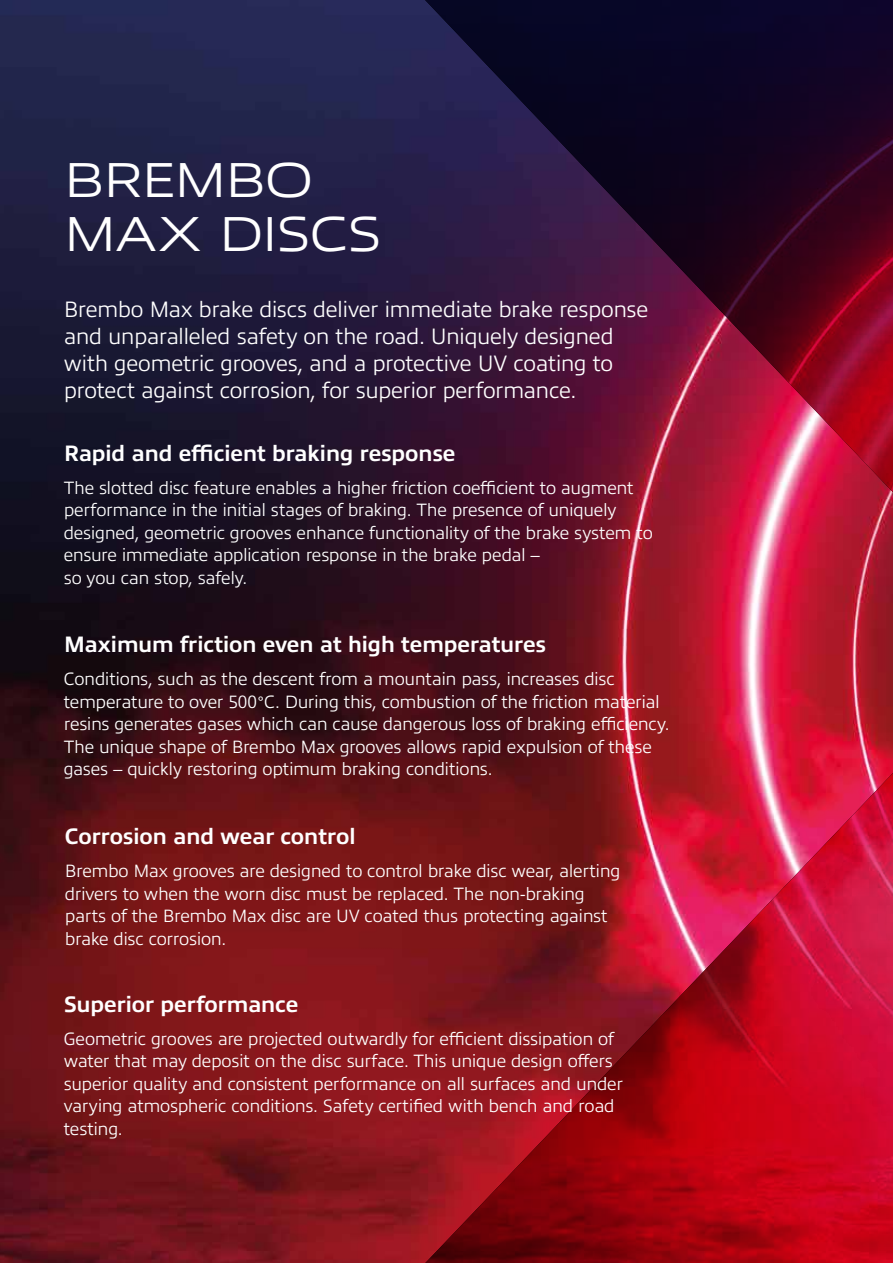
<style>
.page{position:relative;width:893px;height:1263px;background:#fff}
.page>*{position:absolute;margin:0;border:0;box-sizing:border-box;transform-origin:0 0}
.t1{font:300 49.5px/54px "Allumi Pro Extended";letter-spacing:-.025em;color:#fff}
.t2{font:300 22.5px/27px "Allumi Pro";letter-spacing:-.02em;color:#fff}
.t3{font:700 22.5px "Allumi Pro";letter-spacing:-.015em;color:#fff}
.t4{font:300 18px/22.5px "Allumi Pro";letter-spacing:-.02em;color:#fff}
</style>
<div class="page">
<img style="left:0;top:0;width:301px;height:1263px">
<svg style="left:301px;top:0;width:122px;height:1263px;background:#4d172a"></svg>
<img style="left:423px;top:0;width:470px;height:1263px">
<img style="left:757px;top:174px;width:136px;height:1071px">
<h1 class="t1" style="left:64px;top:149px;width:320px">BREMBO<br>MAX DISCS</h1>
<p class="t2" style="left:64px;top:294px;width:586px">Brembo Max brake discs deliver immediate brake response and unparalleled safety on the road. Uniquely designed with geometric grooves, and a protective UV coating to protect against corrosion, for superior performance.</p>
<p class="t3" style="left:64px;top:436px;width:393px">Rapid and efficient braking response</p>
<p class="t4" style="left:64px;top:475px;width:590px">The slotted disc feature enables a higher friction coefficient to augment performance in the initial stages of braking. The presence of uniquely designed, geometric grooves enhance functionality of the brake system to ensure immediate application response in the brake pedal –<br>so you can stop, safely.</p>
<p class="t3" style="left:64px;top:628px;width:484px">Maximum friction even at high temperatures</p>
<p class="t4" style="left:64px;top:666px;width:607px">Conditions, such as the descent from a mountain pass, increases disc temperature to over 500°C. During this, combustion of the friction material resins generates gases which can cause dangerous loss of braking efficiency.<br>The unique shape of Brembo Max grooves allows rapid expulsion of these gases – quickly restoring optimum braking conditions.</p>
<p class="t3" style="left:65px;top:820px;width:292px">Corrosion and wear control</p>
<p class="t4" style="left:65px;top:858px;width:557px">Brembo Max grooves are designed to control brake disc wear, alerting drivers to when the worn disc must be replaced. The non-braking parts of the Brembo Max disc are UV coated thus protecting against brake disc corrosion.</p>
<p class="t3" style="left:64px;top:987px;width:236px">Superior performance</p>
<p class="t4" style="left:64px;top:1026px;width:561px">Geometric grooves are projected outwardly for efficient dissipation of water that may deposit on the disc surface. This unique design offers superior quality and consistent performance on all surfaces and under varying atmospheric conditions. Safety certified with bench and road testing.</p>
</div>
